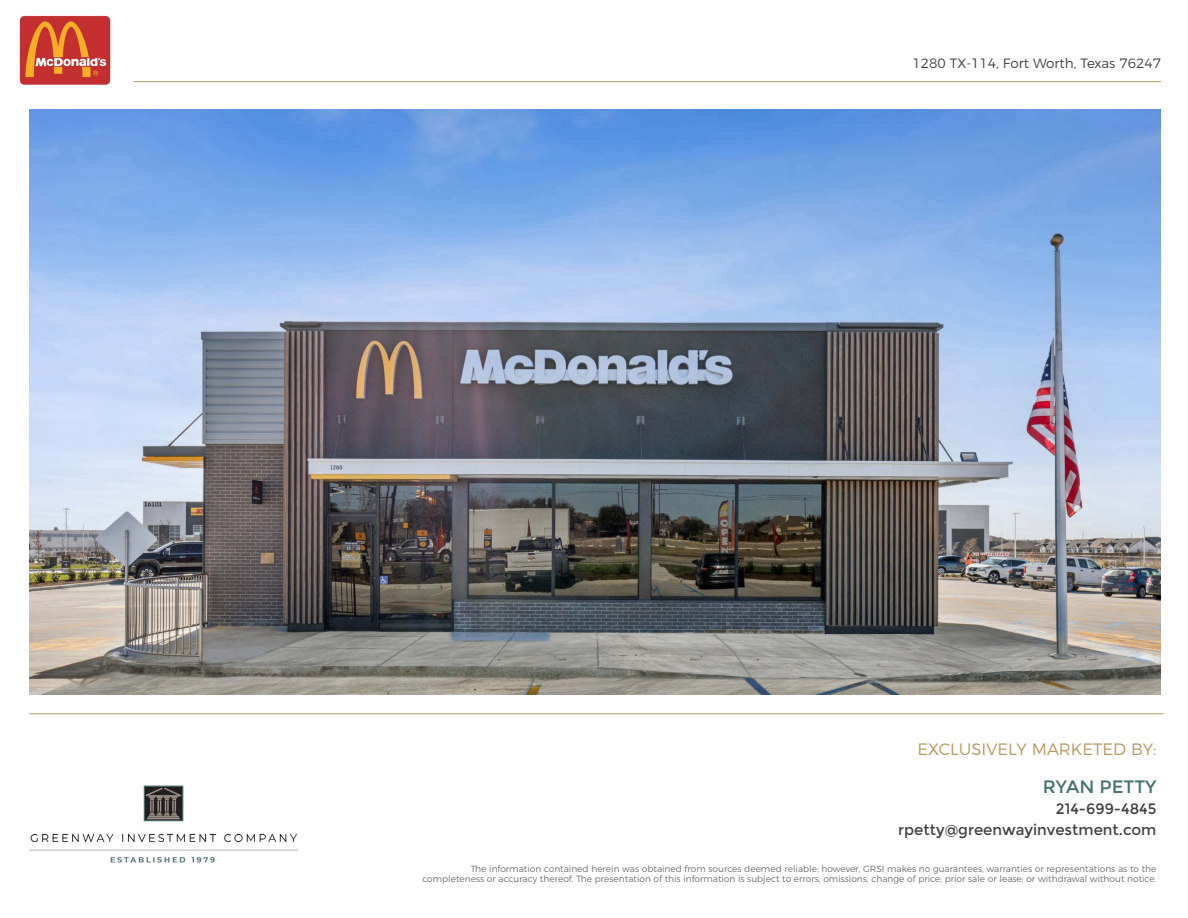
<style>
.page{position:relative;width:1188px;height:918px;background:#fff}
.page>*{position:absolute;margin:0;border:0;box-sizing:border-box;transform-origin:0 0}
.t1{font:18px "Montserrat";color:#487171}
.t2{font:300 16.5px "Montserrat";color:#b7985f}
.t3{font:15px/21px "Montserrat";color:#414042;text-align:right}
.t4{font:300 13.5px "Montserrat";color:#414042}
.t5{font:300 9px/10.8px "Montserrat";color:#6f6b6b;text-align:right}
</style>
<div class="page">
<hr style="left:29px;top:713px;width:1134px;height:1px;background:#b7985f">
<img style="left:29px;top:786px;width:268px;height:77px">
<hr style="left:133px;top:81px;width:1028px;height:1px;background:#b7985f">
<img style="left:19px;top:15px;width:92px;height:70px">
<img style="left:29px;top:109px;width:1132px;height:585px">
<h3 class="t4" style="left:912px;top:52px;width:250px">1280 TX-114, Fort Worth, Texas 76247</h3>
<h2 class="t2" style="left:917px;top:737px;width:241px">EXCLUSIVELY MARKETED BY:</h2>
<h1 class="t1" style="left:1043px;top:776px;width:115px">RYAN PETTY</h1>
<h3 class="t3" style="left:898px;top:798px;width:260px">214-699-4845 rpetty@greenwayinvestment.com</h3>
<p class="t5" style="left:422px;top:862px;width:736px">The information contained herein was obtained from sources deemed reliable; however, GRSI makes no guarantees, warranties or representations as to the completeness or accuracy thereof. The presentation of this information is subject to errors; omissions; change of price; prior sale or lease; or withdrawal without notice.</p>
</div>
